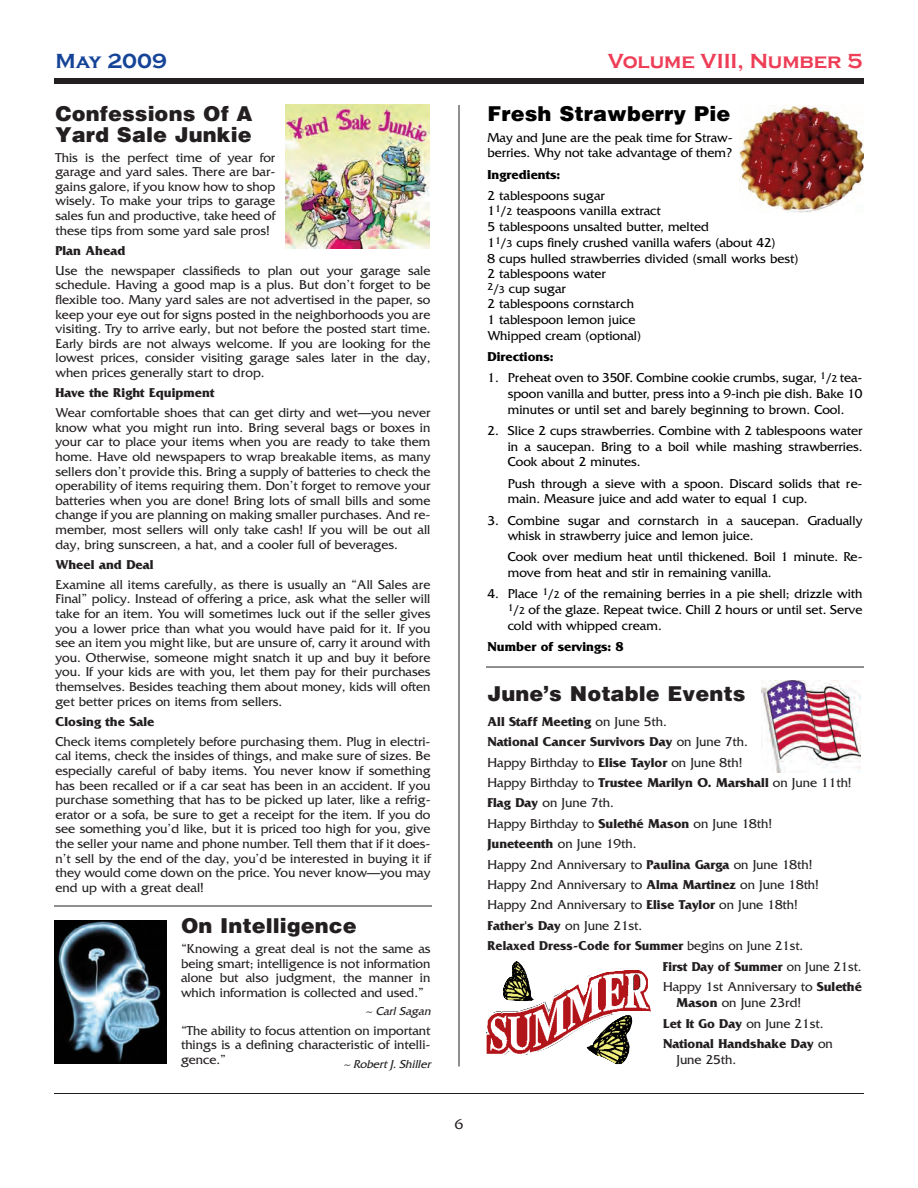
<style>
.page{position:relative;width:918px;height:1188px;background:#fff}
.page>*{position:absolute;margin:0;border:0;box-sizing:border-box;transform-origin:0 0}
.t1{font:900 21px/21px "Helvetica";color:#231f20}
.t2{font:700 21px "Copperplate Gothic";color:#ee3d56}
.t3{font:900 21px "Helvetica";color:#000}
.t4{font:700 21px "Copperplate Gothic";color:#154398}
.t5{font:15px "Friz Quadrata";color:#231f20}
.t6{font:13.5px/14.5px "Friz Quadrata";color:#231f20;text-align:justify}
.t7{font:13.5px/15.8px "Friz Quadrata";color:#000}
.t8{font:700 13.5px/20.4px "Friz Quadrata";color:#231f20}
.t9{font:700 13.5px "Friz Quadrata";color:#000}
.t10{font:italic 12px "Friz Quadrata";color:#231f20}
.s1{font-size:10.5px}
.s2{font-weight:400}
.s3{font-weight:700}
</style>
<div class="page">
<hr style="left:54px;top:1093px;width:810px;height:1px;background:#231f20">
<div style="left:54px;top:78px;width:810px;height:6px;background:#231f20"></div>
<hr style="left:459px;top:105px;width:1px;height:961px;background:#231f20">
<hr style="left:486px;top:667px;width:378px;height:1px;background:#231f20">
<img style="left:486px;top:961px;width:165px;height:104px">
<img style="left:762px;top:680px;width:99px;height:92px">
<img style="left:286px;top:105px;width:144px;height:144px">
<img style="left:740px;top:105px;width:124px;height:107px">
<hr style="left:54px;top:906px;width:378px;height:1px;background:#231f20">
<div style="left:54px;top:917px;width:112px;height:147px;background:linear-gradient(to right,#fff,#fff)"></div>
<img style="left:54px;top:921px;width:112px;height:142px">
<h1 class="t4" style="left:55px;top:49px;width:113px">May 2009</h1>
<h1 class="t2" style="left:608px;top:49px;width:256px">Volume VIII, Number 5</h1>
<h1 class="t1" style="left:56px;top:103px;width:199px">Confessions Of A<br>Yard Sale Junkie</h1>
<p class="t6" style="left:56px;top:150px;width:221px">This is the perfect time of year for garage and yard sales. There are bar&shy;gains galore, if you know how to shop wisely. To make your trips to garage sales fun and productive, take heed of these tips from some yard sale pros!</p>
<p class="t8" style="left:56px;top:240px;width:72px">Plan Ahead</p>
<p class="t6" style="left:56px;top:263px;width:377px">Use the newspaper classifieds to plan out your garage sale schedule. Having a good map is a plus. But don’t forget to be flexible too. Many yard sales are not advertised in the paper, so keep your eye out for signs posted in the neighborhoods you are visiting. Try to arrive early, but not before the posted start time.<br>Early birds are not always welcome. If you are looking for the lowest prices, consider visiting garage sales later in the day, when prices generally start to drop.</p>
<p class="t8" style="left:56px;top:382px;width:160px">Have the Right Equipment</p>
<p class="t6" style="left:56px;top:405px;width:377px">Wear comfortable shoes that can get dirty and wet—you never know what you might run into. Bring several bags or boxes in your car to place your items when you are ready to take them home. Have old newspapers to wrap breakable items, as many sellers don’t provide this. Bring a supply of batteries to check the operability of items requiring them. Don’t forget to remove your batteries when you are done! Bring lots of small bills and some change if you are planning on making smaller purchases. And re&shy;member, most sellers will only take cash! If you will be out all day, bring sunscreen, a hat, and a cooler full of beverages.</p>
<p class="t8" style="left:56px;top:554px;width:100px">Wheel and Deal</p>
<p class="t6" style="left:56px;top:577px;width:377px">Examine all items carefully, as there is usually an “All Sales are Final” policy. Instead of offering a price, ask what the seller will take for an item. You will sometimes luck out if the seller gives you a lower price than what you would have paid for it. If you see an item you might like, but are unsure of, carry it around with you. Otherwise, someone might snatch it up and buy it before you. If your kids are with you, let them pay for their purchases themselves. Besides teaching them about money, kids will often get better prices on items from sellers.</p>
<p class="t8" style="left:56px;top:711px;width:101px">Closing the Sale</p>
<p class="t6" style="left:56px;top:734px;width:377px">Check items completely before purchasing them. Plug in electri&shy;cal items, check the insides of things, and make sure of sizes. Be especially careful of baby items. You never know if something has been recalled or if a car seat has been in an accident. If you purchase something that has to be picked up later, like a refrig&shy;erator or a sofa, be sure to get a receipt for the item. If you do see something you’d like, but it is priced too high for you, give the seller your name and phone number. Tell them that if it does&shy;n’t sell by the end of the day, you’d be interested in buying it if they would come down on the price. You never know—you may end up with a great deal!</p>
<h1 class="t1" style="left:181px;top:915px;width:177px">On Intelligence</h1>
<p class="t6" style="left:181px;top:941px;width:251px">“Knowing a great deal is not the same as being smart; intelligence is not information alone but also judgment, the manner in which information is collected and used.”</p>
<p class="t10" style="left:365px;top:1004px;width:70px">~ Carl Sagan</p>
<p class="t6" style="left:181px;top:1023px;width:251px">“The ability to focus attention on important things is a defining characteristic of intelli&shy;gence.”</p>
<p class="t10" style="left:343px;top:1058px;width:92px">~ RobertJ .Shiller</p>
<p class="t5" style="left:455px;top:1116px;width:10px">6</p>
<h1 class="t3" style="left:488px;top:100px;width:244px">Fresh Strawberry Pie</h1>
<p class="t7" style="left:488px;top:129px;width:247px">May and June are the peak time for Straw&shy;berries. Why not take advantage of them?</p>
<p class="t9" style="left:488px;top:167px;width:74px">Ingredients:</p>
<p class="t7" style="left:488px;top:187px;width:312px">2 tablespoons sugar<br>1<sup>1</sup>/<span class="s1">2</span> teaspoons vanilla extract<br>5 tablespoons unsalted butter, melted<br>1<sup>1</sup>/<span class="s1">3</span> cups finely crushed vanilla wafers (about 42)<br>8 cups hulled strawberries divided (small works best)<br>2 tablespoons water</p>
<p class="t7" style="left:488px;top:280px;width:155px"><sup>2</sup>/<span class="s1">3</span> cup sugar<br>2 tablespoons cornstarch<br>1 tablespoon lemon juice<br>Whipped cream (optional)</p>
<p class="t9" style="left:488px;top:349px;width:68px">Directions:</p>
<p class="t7" style="left:508px;top:370px;width:356px;text-align:justify;text-indent:-20px">1. Preheat oven to 350F. Combine cookie crumbs, sugar, <sup>1</sup>/<span class="s1">2</span> tea&shy;spoon vanilla and butter, press into a 9-inch pie dish. Bake 10 minutes or until set and barely beginning to brown. Cool.</p>
<p class="t7" style="left:508px;top:423px;width:356px;text-align:justify;text-indent:-20px">2. Slice 2 cups strawberries. Combine with 2 tablespoons water in a saucepan. Bring to a boil while mashing strawberries.<br>Cook about 2 minutes.</p>
<p class="t7" style="left:508px;top:475px;width:356px">Push through a sieve with a spoon. Discard solids that re&shy;main. Measure juice and add water to equal 1 cup.</p>
<p class="t7" style="left:508px;top:512px;width:356px;text-indent:-20px">3. Combine sugar and cornstarch in a saucepan. Gradually whisk in strawberry juice and lemon juice.</p>
<p class="t7" style="left:508px;top:549px;width:356px">Cook over medium heat until thickened. Boil 1 minute. Re&shy;move from heat and stir in remaining vanilla.</p>
<p class="t7" style="left:508px;top:586px;width:356px;text-align:justify;text-indent:-20px">4. Place <sup>1</sup>/<span class="s1">2</span> of the remaining berries in a pie shell; drizzle with <sup>1</sup>/<span class="s1">2</span> of the glaze. Repeat twice. Chill 2 hours or until set. Serve cold with whipped cream.</p>
<p class="t9" style="left:487px;top:639px;width:137px">Number of servings: 8</p>
<h1 class="t1" style="left:488px;top:683px;width:260px">June’s Notable Events</h1>
<p class="t8" style="left:488px;top:711px;width:181px">All Staff Meeting <span class="s2">on June 5th.</span></p>
<p class="t8" style="left:488px;top:732px;width:262px">National Cancer Survivors Day <span class="s2">on June 7th.</span></p>
<p class="t6" style="left:488px;top:755px;width:257px">Happy Birthday to <span class="s3">Elise Taylor</span> on June 8th!</p>
<p class="t6" style="left:488px;top:775px;width:366px">Happy Birthday to <span class="s3">Trustee Marilyn O. Marshall</span> on June 11th!</p>
<p class="t6" style="left:488px;top:796px;width:128px"><span class="s3">Flag Day</span> on June 7th.</p>
<p class="t6" style="left:488px;top:816px;width:286px">Happy Birthday to <span class="s3">Sulethé Mason</span> on June 18th!</p>
<p class="t6" style="left:488px;top:837px;width:151px"><span class="s3">Juneteenth</span> on June 19th.</p>
<p class="t6" style="left:488px;top:857px;width:327px">Happy 2nd Anniversary to <span class="s3">Paulina Garga</span> on June 18th!</p>
<p class="t6" style="left:488px;top:877px;width:333px">Happy 2nd Anniversary to <span class="s3">Alma Martinez</span> on June 18th!</p>
<p class="t6" style="left:488px;top:898px;width:312px">Happy 2nd Anniversary to <span class="s3">Elise Taylor</span> on June 18th!</p>
<p class="t8" style="left:487px;top:915px;width:156px">Father's Day <span class="s2">on June 21st.</span></p>
<p class="t8" style="left:488px;top:936px;width:317px">Relaxed Dress-Code for Summer <span class="s2">begins on June 21st.</span></p>
<p class="t8" style="left:663px;top:956px;width:200px">First Day of Summer <span class="s2">on June 21st.</span></p>
<p class="t6" style="left:663px;top:979px;width:201px">Happy 1st Anniversary to <span class="s3">Sulethé</span></p>
<p class="t8" style="left:663px;top:993px;width:171px;text-indent:14px">Mason <span class="s2">on June 23rd!<br></span>Let It Go Day <span class="s2">on June 21st.<br></span>National Handshake Day <span class="s2">on</span></p>
<p class="t6" style="left:676px;top:1053px;width:61px">June 25th.</p>
</div>
